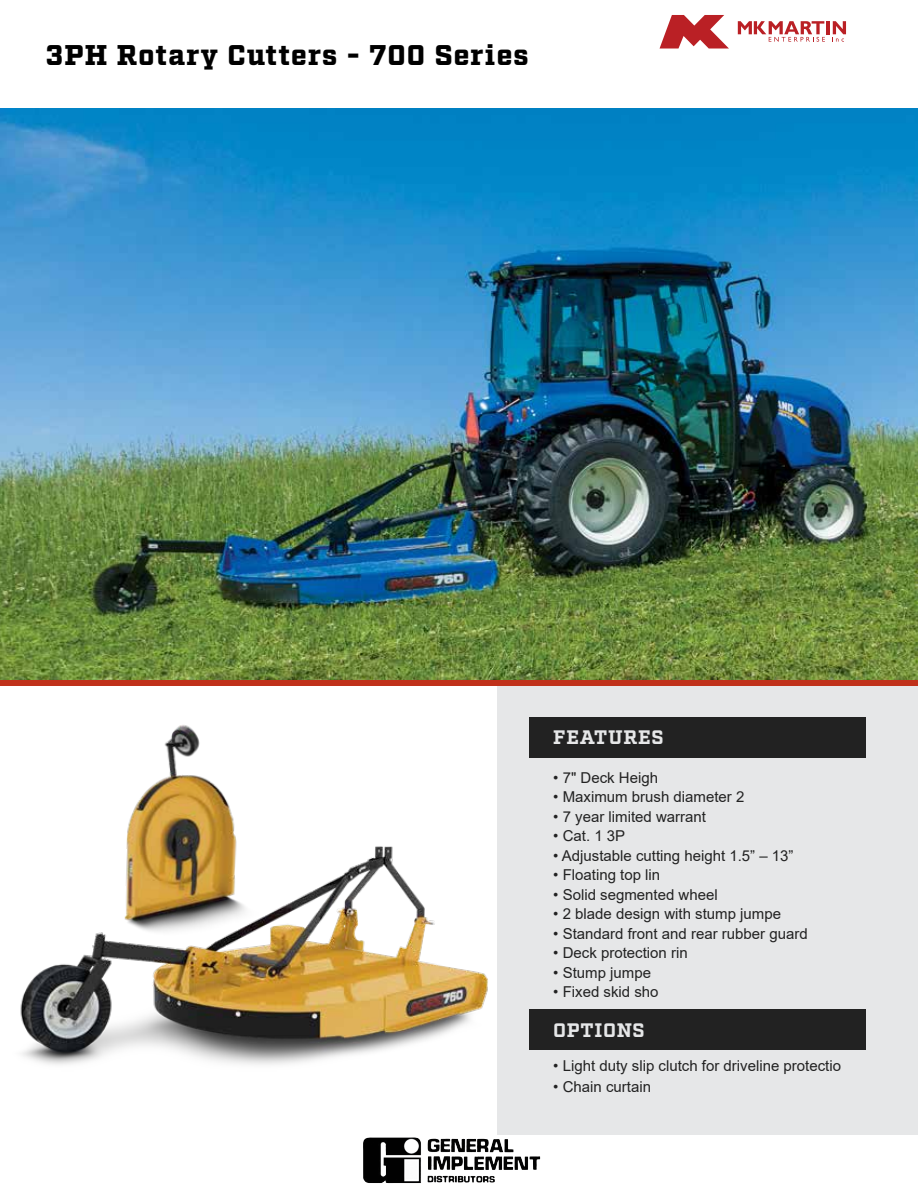
<style>
.page{position:relative;width:918px;height:1188px;background:#fff}
.page>*{position:absolute;margin:0;border:0;box-sizing:border-box;transform-origin:0 0}
.t1{font:900 28.5px "Factoria";letter-spacing:.04em;color:#000}
.t2{font:700 19.5px "Factoria";letter-spacing:.035em;color:#e6e7e8}
.t3{font:15px "Arial";color:#222}
</style>
<div class="page">
<img style="left:363px;top:1137px;width:88px;height:46px">
<svg style="left:660px;top:15px;width:69px;height:34px"></svg>
<hr style="left:826px;top:21px;width:4px;height:13px;background:#ba2025">
<svg style="left:738px;top:21px;width:87px;height:21px"></svg>
<svg style="left:832px;top:21px;width:14px;height:21px"></svg>
<img style="left:144px;top:725px;width:78px;height:68px">
<img style="left:20px;top:793px;width:478px;height:331px">
<img style="left:0;top:108px;width:918px;height:572px">
<div style="left:498px;top:686px;width:420px;height:449px;background:#e6e7e8"></div>
<div style="left:0;top:680px;width:918px;height:6px;background:#c0311a"></div>
<div style="left:529px;top:717px;width:337px;height:41px;background:#222"></div>
<div style="left:529px;top:1010px;width:337px;height:40px;background:#222"></div>
<h1 class="t1" style="left:46px;top:38px;width:484px">3PH Rotary Cutters - 700 Series</h1>
<h2 class="t2" style="left:553px;top:726px;width:112px">FEATURES</h2>
<p class="t3" style="left:553px;top:767px;width:106px">• 7" Deck Heigh</p>
<p class="t3" style="left:553px;top:787px;width:193px">• Maximum brush diameter 2</p>
<p class="t3" style="left:553px;top:806px;width:154px">• 7 year limited warrant</p>
<p class="t3" style="left:553px;top:826px;width:73px">• Cat. 1 3P</p>
<p class="t3" style="left:553px;top:845px;width:242px">• Adjustable cutting height 1.5” – 13”</p>
<p class="t3" style="left:553px;top:865px;width:108px">• Floating top lin</p>
<p class="t3" style="left:553px;top:884px;width:166px">• Solid segmented wheel</p>
<p class="t3" style="left:553px;top:904px;width:229px">• 2 blade design with stump jumpe</p>
<p class="t3" style="left:553px;top:923px;width:256px">• Standard front and rear rubber guard</p>
<p class="t3" style="left:553px;top:943px;width:136px">• Deck protection rin</p>
<p class="t3" style="left:553px;top:962px;width:99px">• Stump jumpe</p>
<p class="t3" style="left:553px;top:982px;width:107px">• Fixed skid sho</p>
<h2 class="t2" style="left:553px;top:1018px;width:93px">OPTIONS</h2>
<p class="t3" style="left:553px;top:1055px;width:289px">• Light duty slip clutch for driveline protectio</p>
<p class="t3" style="left:553px;top:1076px;width:99px">• Chain curtain</p>
</div>
